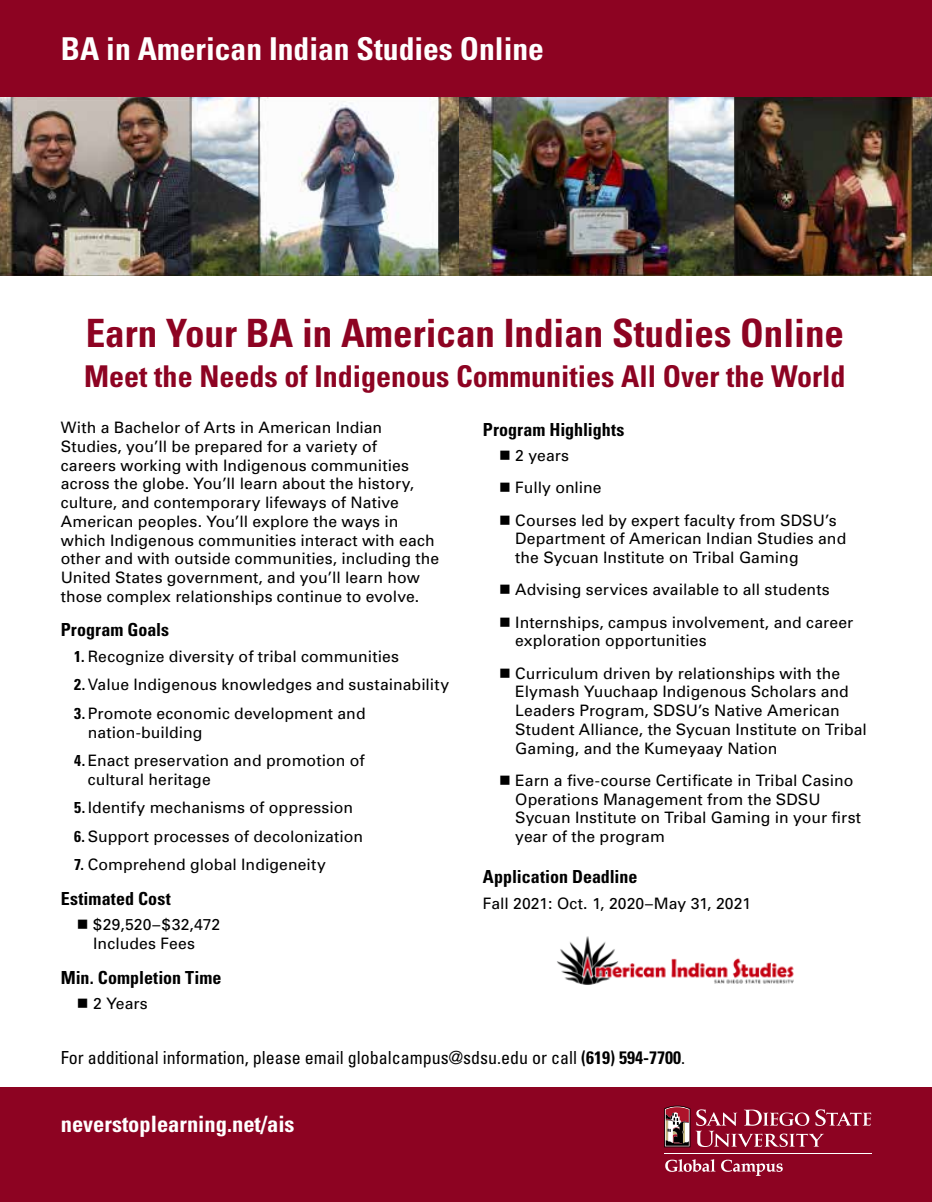
<style>
.page{position:relative;width:932px;height:1202px;background:#fff}
.page>*{position:absolute;margin:0;border:0;box-sizing:border-box;transform-origin:0 0}
.t1{font:700 condensed 39px "Univers";color:#8d0322}
.t2{font:700 condensed 31.5px "Univers";color:#fff}
.t3{font:700 condensed 30px "Univers";color:#8d0322}
.t4{font:700 condensed 22.5px "Univers";color:#fff}
.t5{font:700 condensed 18px "Univers";color:#000}
.t6{font:condensed 18px "Univers";color:#000}
.t7{font:15.75px/18.8px "Univers";letter-spacing:.005em;color:#000}
.s1{font-weight:700;font-stretch:condensed}
.s2{font-weight:700}
</style>
<div class="page">
<img style="left:0;top:96px;width:932px;height:180px">
<div style="left:0;top:0;width:932px;height:96px;background:#8d0322"></div>
<div style="left:0;top:1087px;width:932px;height:115px;background:#8d0322"></div>
<svg style="left:665px;top:1159px;width:50px;height:12px"></svg>
<svg style="left:721px;top:1159px;width:61px;height:16px"></svg>
<hr style="left:664px;top:1153px;width:207px;height:1px;background:#fff">
<svg style="left:664px;top:1105px;width:207px;height:42px"></svg>
<img style="left:557px;top:936px;width:237px;height:49px">
<h2 class="t2" style="left:61px;top:30px;width:484px">BA in American Indian Studies Online</h2>
<h1 class="t1" style="left:86px;top:309px;width:759px">Earn Your BA in American Indian Studies Online</h1>
<h3 class="t3" style="left:84px;top:358px;width:762px">Meet the Needs of Indigenous Communities All Over the World</h3>
<p class="t7" style="left:61px;top:418px;width:380px">With a Bachelor of Arts in American Indian Studies, you’ll be prepared for a variety of<br>careers working with Indigenous communities across the globe. You’ll learn about the history, culture, and contemporary lifeways of Native American peoples. You’ll explore the ways in which Indigenous communities interact with each other and with outside communities, including the United States government, and you’ll learn how those complex relationships continue to evolve.</p>
<p class="t5" style="left:61px;top:619px;width:110px">Program Goals</p>
<p class="t7" style="left:74px;top:642px;width:376px;line-height:28.5px"><span class="s1">1.</span> Recognize diversity of tribal communities<br><span class="s1">2.</span>Value Indigenous knowledges and sustainability</p>
<p class="t7" style="left:88px;top:704px;width:279px;text-indent:-13px"><span class="s1">3.</span> Promote economic development and nation-building</p>
<p class="t7" style="left:88px;top:751px;width:278px;text-indent:-13px"><span class="s1">4.</span> Enact preservation and promotion of cultural heritage</p>
<p class="t7" style="left:74px;top:798px;width:280px"><span class="s1">5.</span> Identify mechanisms of oppression</p>
<p class="t7" style="left:74px;top:827px;width:290px"><span class="s1">6.</span> Support processes of decolonization</p>
<p class="t7" style="left:74px;top:855px;width:253px"><span class="s1">7.</span> Comprehend global Indigeneity</p>
<p class="t5" style="left:61px;top:887px;width:111px">Estimated Cost</p>
<p class="t7" style="left:77px;top:915px;width:145px;text-align:center">■ $29,520–$32,472<br>Includes Fees</p>
<p class="t5" style="left:61px;top:966px;width:162px">Min. Completion Time</p>
<p class="t7" style="left:77px;top:994px;width:72px">■ 2 Years</p>
<p class="t5" style="left:483px;top:418px;width:143px">Program Highlights</p>
<p class="t7" style="left:499px;top:446px;width:72px">■ 2 years</p>
<p class="t7" style="left:499px;top:478px;width:104px">■ Fully online</p>
<p class="t7" style="left:515px;top:511px;width:332px;text-indent:-16px">■ Courses led by expert faculty from SDSU’s<br>Department of American Indian Studies and the Sycuan Institute on Tribal Gaming</p>
<p class="t7" style="left:499px;top:580px;width:332px">■ Advising services available to all students</p>
<p class="t7" style="left:515px;top:613px;width:339px;text-indent:-16px">■ Internships, campus involvement, and career exploration opportunities</p>
<p class="t7" style="left:515px;top:664px;width:353px;text-indent:-16px">■ Curriculum driven by relationships with the Elymash Yuuchaap Indigenous Scholars and Leaders Program, SDSU’s Native American Student Alliance, the Sycuan Institute on Tribal Gaming, and the Kumeyaay Nation</p>
<p class="t7" style="left:515px;top:771px;width:347px;text-indent:-16px">■ Earn a five-course Certificate in Tribal Casino Operations Management from the SDSU Sycuan Institute on Tribal Gaming in your first year of the program</p>
<p class="t5" style="left:483px;top:866px;width:156px">Application Deadline</p>
<p class="t7" style="left:483px;top:894px;width:269px">Fall 2021: Oct. 1, 2020–May 31, 2021</p>
<p class="t6" style="left:61px;top:1046px;width:625px">For additional information, please email globalcampus@sdsu.edu or call <span class="s2">(619) 594-7700</span>.</p>
<h3 class="t4" style="left:61px;top:1110px;width:235px">neverstoplearning.net/ais</h3>
</div>
